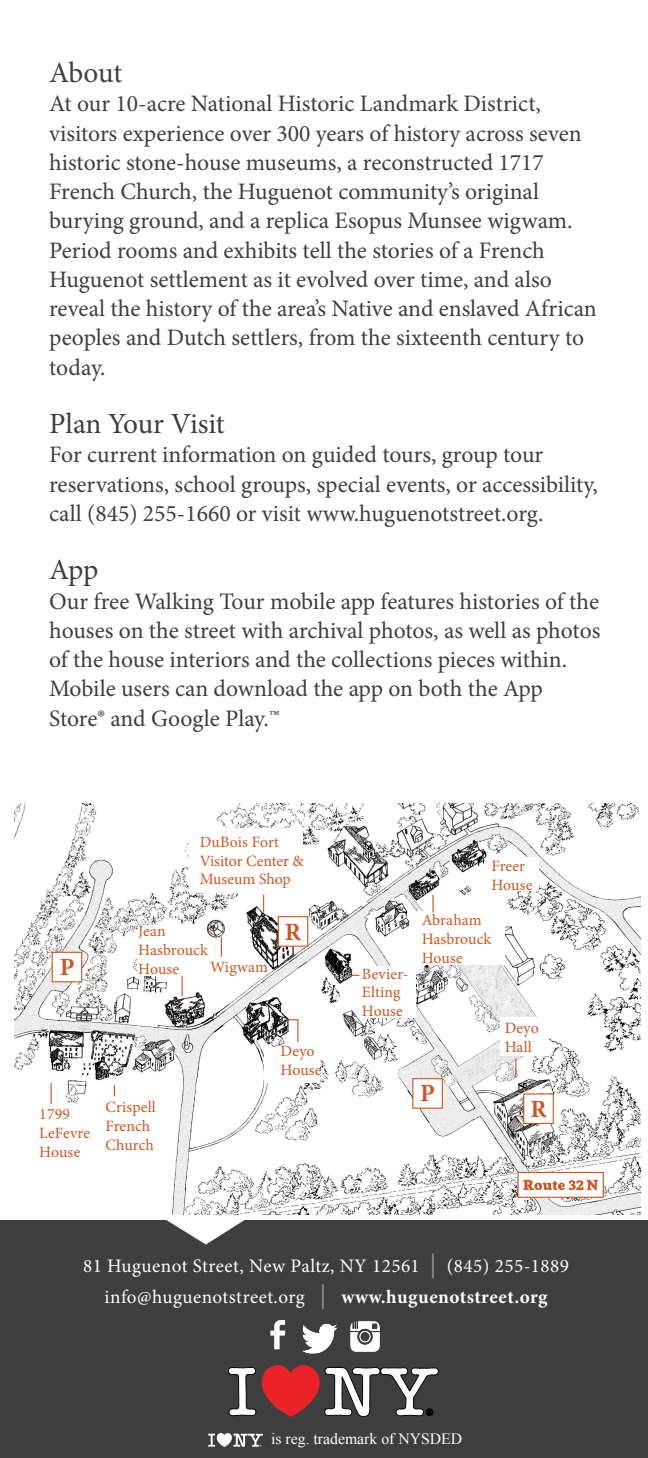
<style>
.page{position:relative;width:648px;height:1458px;background:#fff}
.page>*{position:absolute;margin:0;border:0;box-sizing:border-box;transform-origin:0 0}
.t1{font:29.25px "Minion Pro";letter-spacing:-.01em;color:#3e3e3f}
.t2{font:700 24.75px "Minion Pro";color:#d1541f}
.t3{font:23.62px/29.2px "Minion Pro";color:#3e3e3f}
.t4{font:19.12px "Minion Pro";letter-spacing:.025em;color:#fff}
.t5{font:15.75px/18.9px "Minion Pro";letter-spacing:.005em;color:#d1541f}
.t6{font:15.75px "Times New Roman";color:#fff}
.s1{font-size:24.75px;color:#939598}
.s2{font-weight:700}
</style>
<div class="page">
<div style="left:0;top:1245px;width:648px;height:213px;background:#3e3e3f"></div>
<svg style="left:0;top:803px;width:648px;height:442px;fill:#3e3e3f"></svg>
<img style="left:267px;top:1318px;width:21px;height:32px">
<img style="left:302px;top:1321px;width:36px;height:32px">
<img style="left:350px;top:1322px;width:29px;height:29px">
<svg style="left:228px;top:1365px;width:210px;height:52px"></svg>
<div style="left:0;top:804px;width:640px;height:410px;background:#fff"></div>
<img style="left:15px;top:804px;width:625px;height:410px">
<img style="left:208px;top:1433px;width:55px;height:14px">
<div style="left:359px;top:967px;width:56px;height:51px;background:#fff"></div>
<div style="left:190px;top:829px;width:113px;height:64px;background:#fff"></div>
<div style="left:264px;top:1049px;width:55px;height:34px;background:#fff"></div>
<div style="left:138px;top:925px;width:75px;height:51px;background:#fff"></div>
<svg style="left:263px;top:895px;width:1px;height:17px"></svg>
<svg style="left:285px;top:1019px;width:14px;height:25px"></svg>
<svg style="left:182px;top:976px;width:1px;height:20px"></svg>
<svg style="left:51px;top:1083px;width:1px;height:21px"></svg>
<svg style="left:348px;top:975px;width:12px;height:1px"></svg>
<div style="left:417px;top:911px;width:87px;height:53px;background:#fff"></div>
<div style="left:488px;top:858px;width:50px;height:33px;background:#fff"></div>
<div style="left:517px;top:1172px;width:87px;height:26px;background:#fff;border:1px solid #d1541f"></div>
<svg style="left:523px;top:1180px;width:75px;height:10px"></svg>
<div style="left:500px;top:1017px;width:48px;height:39px;background:#fff"></div>
<svg style="left:515px;top:1059px;width:1px;height:19px"></svg>
<svg style="left:432px;top:895px;width:2px;height:18px"></svg>
<div style="left:412px;top:1078px;width:31px;height:31px;background:#fff;border:1px solid #d1541f"></div>
<div style="left:52px;top:952px;width:30px;height:30px;background:#fff;border:1px solid #d1541f"></div>
<div style="left:523px;top:1093px;width:31px;height:31px;background:#fff;border:1px solid #d1541f"></div>
<div style="left:278px;top:916px;width:30px;height:31px;background:#fff;border:1px solid #d1541f"></div>
<img style="left:207px;top:919px;width:19px;height:19px">
<svg style="left:221px;top:937px;width:1px;height:20px"></svg>
<p class="t1" style="left:49px;top:53px;width:75px">About</p>
<p class="t3" style="left:49px;top:89px;width:549px">At our 10-acre National Historic Landmark District, visitors experience over 300 years of history across seven historic stone-house museums, a reconstructed 1717<br>French Church, the Huguenot community’s original burying ground, and a replica Esopus Munsee wigwam.<br>Period rooms and exhibits tell the stories of a French Huguenot settlement as it evolved over time, and also reveal the history of the area’s Native and enslaved African peoples and Dutch settlers, from the sixteenth century to today.</p>
<p class="t1" style="left:49px;top:404px;width:177px">Plan Your Visit</p>
<p class="t3" style="left:49px;top:440px;width:550px">For current information on guided tours, group tour reservations, school groups, special events, or accessibility, call (845) 255-1660 or visit www.huguenotstreet.org.</p>
<p class="t1" style="left:49px;top:550px;width:51px">App</p>
<p class="t3" style="left:49px;top:586px;width:553px">Our free Walking Tour mobile app features histories of the houses on the street with archival photos, as well as photos of the house interiors and the collections pieces within.<br>Mobile users can download the app on both the App Store® and Google Play.™</p>
<p class="t2" style="left:60px;top:950px;width:16px">P</p>
<p class="t5" style="left:200px;top:832px;width:81px">DuBois Fort</p>
<p class="t5" style="left:200px;top:851px;width:106px">Visitor Center &amp;</p>
<p class="t5" style="left:200px;top:870px;width:93px">Museum Shop</p>
<p class="t5" style="left:138px;top:922px;width:29px">Jean</p>
<p class="t5" style="left:138px;top:941px;width:71px">Hasbrouck</p>
<p class="t5" style="left:138px;top:960px;width:43px">House</p>
<p class="t5" style="left:210px;top:957px;width:59px">Wigwam</p>
<p class="t2" style="left:285px;top:914px;width:18px">R</p>
<p class="t5" style="left:39px;top:1105px;width:52px">1799<br>LeFevre</p>
<p class="t5" style="left:39px;top:1142px;width:43px">House</p>
<p class="t5" style="left:105px;top:1098px;width:52px">Crispell</p>
<p class="t5" style="left:105px;top:1117px;width:46px">French</p>
<p class="t5" style="left:105px;top:1135px;width:50px">Church</p>
<p class="t5" style="left:281px;top:1042px;width:36px">Deyo</p>
<p class="t5" style="left:281px;top:1061px;width:43px">House</p>
<p class="t5" style="left:362px;top:964px;width:48px">Bevier-</p>
<p class="t5" style="left:362px;top:983px;width:40px">Elting</p>
<p class="t5" style="left:362px;top:1002px;width:43px">House</p>
<p class="t5" style="left:491px;top:857px;width:35px">Freer</p>
<p class="t5" style="left:491px;top:876px;width:43px">House</p>
<p class="t5" style="left:422px;top:911px;width:62px">Abraham</p>
<p class="t5" style="left:422px;top:930px;width:71px">Hasbrouck</p>
<p class="t5" style="left:422px;top:948px;width:43px">House</p>
<p class="t2" style="left:420px;top:1076px;width:16px">P</p>
<p class="t5" style="left:505px;top:1019px;width:36px">Deyo</p>
<p class="t5" style="left:505px;top:1038px;width:29px">Hall</p>
<p class="t2" style="left:530px;top:1092px;width:18px">R</p>
<p class="t4" style="left:83px;top:1253px;width:488px">81 Huguenot Street, New Paltz, NY 12561 <span class="s1">|</span> (845) 255-1889</p>
<p class="t4" style="left:104px;top:1284px;width:445px">info@huguenotstreet.org <span class="s1">|</span> <span class="s2">www.huguenotstreet.org</span></p>
<p class="t6" style="left:271px;top:1428px;width:193px">is reg. trademark of NYSDED</p>
</div>
